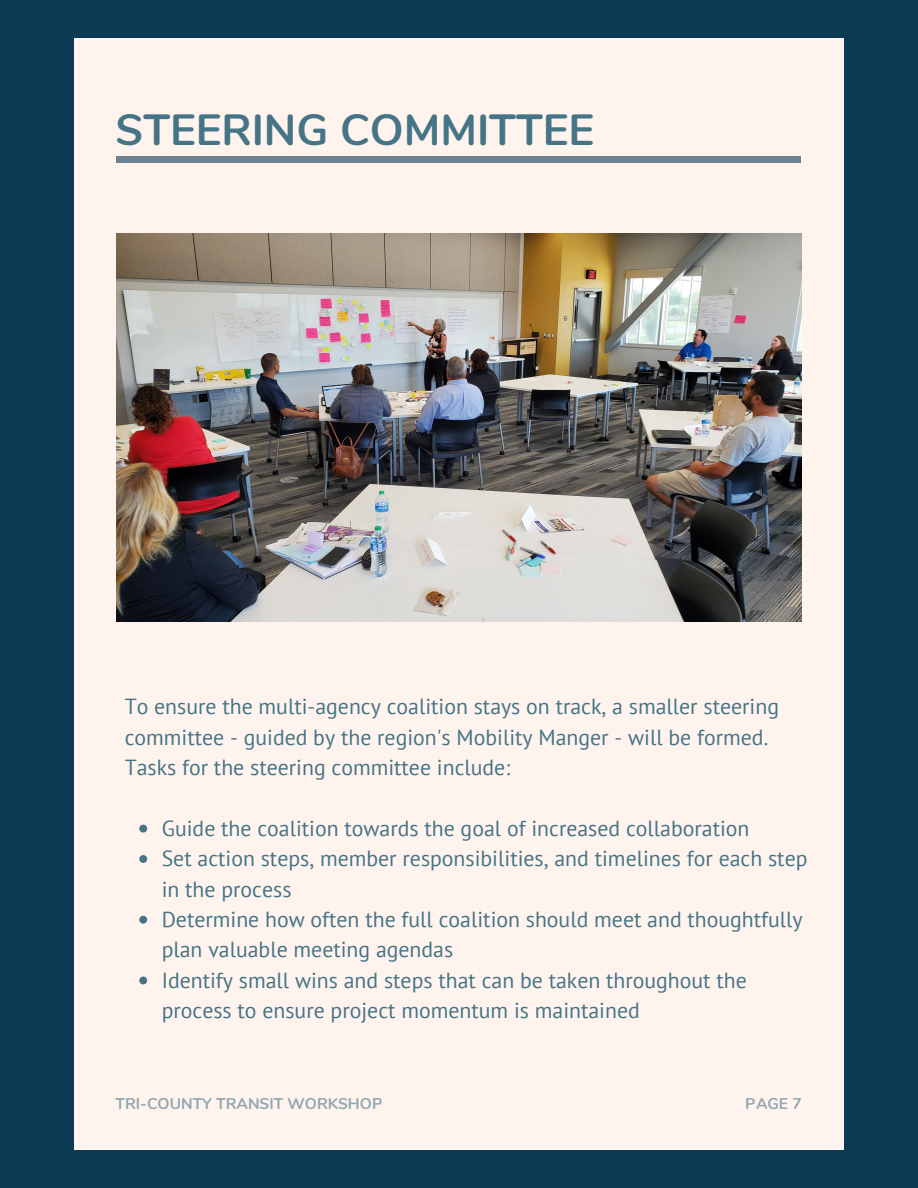
<style>
.page{position:relative;width:918px;height:1188px;background:#0c3954}
.page>*{position:absolute;margin:0;border:0;box-sizing:border-box;transform-origin:0 0}
.t1{font:700 43.65px "Nunito";color:#467487}
.t2{font:21.75px/30.3px "PT Sans";color:#467487}
.t3{font:700 15.6px "Nunito";color:#467487}
</style>
<div class="page">
<div style="left:75px;top:39px;width:768px;height:1111px;background:#fff3ed"></div>
<img style="left:116px;top:233px;width:685px;height:388px">
<svg style="left:139px;top:825px;width:8px;height:8px"></svg>
<svg style="left:139px;top:855px;width:8px;height:8px"></svg>
<svg style="left:139px;top:916px;width:8px;height:8px"></svg>
<svg style="left:139px;top:977px;width:8px;height:7px"></svg>
<div style="left:116px;top:156px;width:685px;height:7px;background:#6d8391"></div>
<h1 class="t1" style="left:116px;top:100px;width:480px">STEERING COMMITTEE</h1>
<p class="t2" style="left:125px;top:691px;width:656px">To ensure the multi-agency coalition stays on track, a smaller steering committee - guided by the region's Mobility Manger - will be formed.<br>Tasks for the steering committee include:</p>
<p class="t2" style="left:162px;top:813px;width:647px">Guide the coalition towards the goal of increased collaboration<br>Set action steps, member responsibilities, and timelines for each step in the process<br>Determine how often the full coalition should meet and thoughtfully plan valuable meeting agendas<br>Identify small wins and steps that can be taken throughout the process to ensure project momentum is maintained</p>
<p class="t3" style="left:116px;top:1093px;width:268px">TRI-COUNTY TRANSIT WORKSHOP</p>
<p class="t3" style="left:746px;top:1093px;width:57px">PAGE 7</p>
</div>
